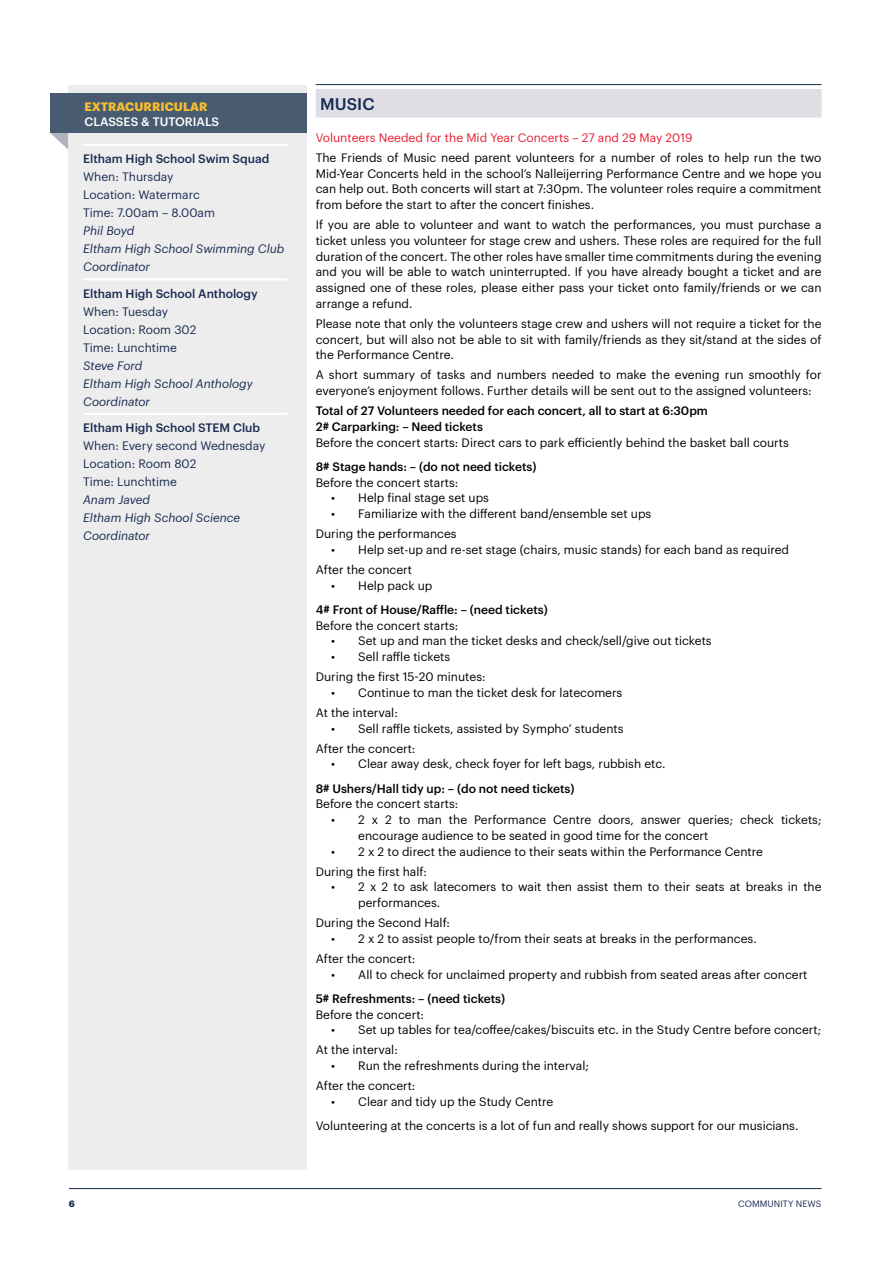
<style>
.page{position:relative;width:893px;height:1263px;background:#fff}
.page>*{position:absolute;margin:0;border:0;box-sizing:border-box;transform-origin:0 0}
.t1{font:500 16.5px "Graphik";letter-spacing:.005em;color:#192b52}
.t2{font:12px/15.8px "Graphik";color:#000}
.t3{font:500 12px/15.8px "Graphik";color:#000}
.t4{font:12px/18px "Graphik";color:#192b52}
.t5{font:italic 12px/18px "Graphik";color:#192b52}
.t6{font:500 12px "Graphik";color:#192b52}
.t7{font:12px "Graphik";color:#e81d31}
.t8{font:500 12px "Graphik";letter-spacing:.005em;color:#fff}
.t9{font:700 12px "Graphik";letter-spacing:.005em;color:#f8be2c}
.t10{font:9px "Graphik";letter-spacing:.005em;color:#192b52}
.t11{font:700 9px "Graphik";color:#192b52}
</style>
<div class="page">
<hr style="left:69px;top:1188px;width:752px;height:1px;background:#192b52">
<div style="left:68px;top:85px;width:239px;height:1084px;background:#ededed"></div>
<hr style="left:316px;top:84px;width:505px;height:1px;background:#192b52">
<div style="left:316px;top:89px;width:505px;height:29px;background:#dfdee4"></div>
<hr style="left:83px;top:144px;width:204px;height:2px;background:#fff">
<hr style="left:83px;top:278px;width:204px;height:2px;background:#fff">
<hr style="left:83px;top:413px;width:204px;height:2px;background:#fff">
<svg style="left:50px;top:133px;width:18px;height:16px"></svg>
<div style="left:50px;top:94px;width:257px;height:39px;background:#485b70"></div>
<p class="t9" style="left:84px;top:97px;width:125px">EXTRACURRICULAR</p>
<p class="t8" style="left:84px;top:113px;width:136px">CLASSES &amp; TUTORIALS</p>
<p class="t6" style="left:83px;top:149px;width:188px">Eltham High School Swim Squad</p>
<p class="t4" style="left:83px;top:167px;width:133px">When: Thursday<br>Location: Watermarc<br>Time: 7.00am – 8.00am</p>
<p class="t5" style="left:83px;top:221px;width:203px">Phil Boyd<br>Eltham High School Swimming Club<br>Coordinator</p>
<p class="t6" style="left:83px;top:284px;width:176px">Eltham High School Anthology</p>
<p class="t4" style="left:83px;top:301px;width:115px">When: Tuesday<br>Location: Room 302<br>Time: Lunchtime</p>
<p class="t5" style="left:83px;top:355px;width:171px">Steve Ford<br>Eltham High School Anthology<br>Coordinator</p>
<p class="t6" style="left:83px;top:419px;width:179px">Eltham High School STEM Club</p>
<p class="t4" style="left:83px;top:436px;width:184px">When: Every second Wednesday<br>Location: Room 802<br>Time: Lunchtime</p>
<p class="t5" style="left:83px;top:490px;width:159px">Anam Javed<br>Eltham High School Science<br>Coordinator</p>
<h1 class="t1" style="left:320px;top:92px;width:56px">MUSIC</h1>
<p class="t7" style="left:316px;top:128px;width:378px">Volunteers Needed for the Mid Year Concerts – 27 and 29 May 2019</p>
<p class="t2" style="left:316px;top:149px;width:507px;text-align:justify">The Friends of Music need parent volunteers for a number of roles to help run the two Mid-Year Concerts held in the school’s Nalleijerring Performance Centre and we hope you can help out. Both concerts will start at 7:30pm. The volunteer roles require a commitment from before the start to after the concert finishes.</p>
<p class="t2" style="left:316px;top:216px;width:507px;text-align:justify">If you are able to volunteer and want to watch the performances, you must purchase a ticket unless you volunteer for stage crew and ushers. These roles are required for the full duration of the concert. The other roles have smaller time commitments during the evening and you will be able to watch uninterrupted. If you have already bought a ticket and are assigned one of these roles, please either pass your ticket onto family/friends or we can arrange a refund.</p>
<p class="t2" style="left:316px;top:315px;width:507px;text-align:justify">Please note that only the volunteers stage crew and ushers will not require a ticket for the concert, but will also not be able to sit with family/friends as they sit/stand at the sides of the Performance Centre.</p>
<p class="t2" style="left:316px;top:366px;width:507px">A short summary of tasks and numbers needed to make the evening run smoothly for everyone’s enjoyment follows. Further details will be sent out to the assigned volunteers:</p>
<p class="t3" style="left:316px;top:402px;width:394px">Total of 27 Volunteers needed for each concert, all to start at 6:30pm<br>2# Carparking: – Need tickets</p>
<p class="t2" style="left:316px;top:433px;width:475px">Before the concert starts: Direct cars to park efficiently behind the basket ball courts</p>
<p class="t3" style="left:316px;top:457px;width:222px">8# Stage hands: – (do not need tickets)</p>
<p class="t2" style="left:316px;top:473px;width:144px">Before the concert starts:</p>
<p class="t2" style="left:331px;top:489px;width:159px">• Help final stage set ups</p>
<p class="t2" style="left:316px;top:503px;width:337px;line-height:20px;text-indent:16px">• Familiarize with the different band/ensemble set ups<br>During the performances</p>
<p class="t2" style="left:316px;top:538px;width:475px;line-height:20px;text-indent:16px">• Help set-up and re-set stage (chairs, music stands) for each band as required<br>After the concert</p>
<p class="t2" style="left:331px;top:576px;width:103px">• Help pack up</p>
<p class="t3" style="left:316px;top:600px;width:233px">4# Front of House/Raffle: – (need tickets)</p>
<p class="t2" style="left:316px;top:616px;width:144px">Before the concert starts:</p>
<p class="t2" style="left:331px;top:632px;width:382px">• Set up and man the ticket desks and check/sell/give out tickets</p>
<p class="t2" style="left:316px;top:646px;width:171px;line-height:20px;text-indent:16px">• Sell raffle tickets<br>During the first 15-20 minutes:</p>
<p class="t2" style="left:316px;top:681px;width:308px;line-height:20px;text-indent:16px">• Continue to man the ticket desk for latecomers<br>At the interval:</p>
<p class="t2" style="left:316px;top:717px;width:309px;line-height:20px;text-indent:16px">• Sell raffle tickets, assisted by Sympho’ students<br>After the concert:</p>
<p class="t2" style="left:331px;top:755px;width:336px">• Clear away desk, check foyer for left bags, rubbish etc.</p>
<p class="t3" style="left:316px;top:779px;width:260px">8# Ushers/Hall tidy up: – (do not need tickets)</p>
<p class="t2" style="left:316px;top:795px;width:144px">Before the concert starts:</p>
<p class="t2" style="left:358px;top:811px;width:465px;text-indent:-27px">• 2 x 2 to man the Performance Centre doors, answer queries; check tickets; encourage audience to be seated in good time for the concert</p>
<p class="t2" style="left:316px;top:840px;width:449px;line-height:20px;text-indent:16px">• 2 x 2 to direct the audience to their seats within the Performance Centre<br>During the first half:</p>
<p class="t2" style="left:358px;top:878px;width:465px;text-indent:-27px">• 2 x 2 to ask latecomers to wait then assist them to their seats at breaks in the performances.</p>
<p class="t2" style="left:316px;top:914px;width:136px">During the Second Half:</p>
<p class="t2" style="left:316px;top:927px;width:443px;line-height:20px;text-indent:16px">• 2 x 2 to assist people to/from their seats at breaks in the performances.<br>After the concert:</p>
<p class="t2" style="left:331px;top:965px;width:478px">• All to check for unclaimed property and rubbish from seated areas after concert</p>
<p class="t3" style="left:316px;top:989px;width:191px">5# Refreshments: – (need tickets)</p>
<p class="t2" style="left:316px;top:1005px;width:110px">Before the concert:</p>
<p class="t2" style="left:316px;top:1019px;width:507px;line-height:20px;text-indent:16px">• Set up tables for tea/coffee/cakes/biscuits etc. in the Study Centre before concert;<br>At the interval:</p>
<p class="t2" style="left:316px;top:1055px;width:275px;line-height:20px;text-indent:16px">• Run the refreshments during the interval;<br>After the concert:</p>
<p class="t2" style="left:316px;top:1088px;width:484px;line-height:24.3px;text-indent:16px">• Clear and tidy up the Study Centre<br>Volunteering at the concerts is a lot of fun and really shows support for our musicians.</p>
<p class="t11" style="left:69px;top:1196px;width:8px">6</p>
<p class="t10" style="left:738px;top:1196px;width:85px">COMMUNITY NEWS</p>
</div>
